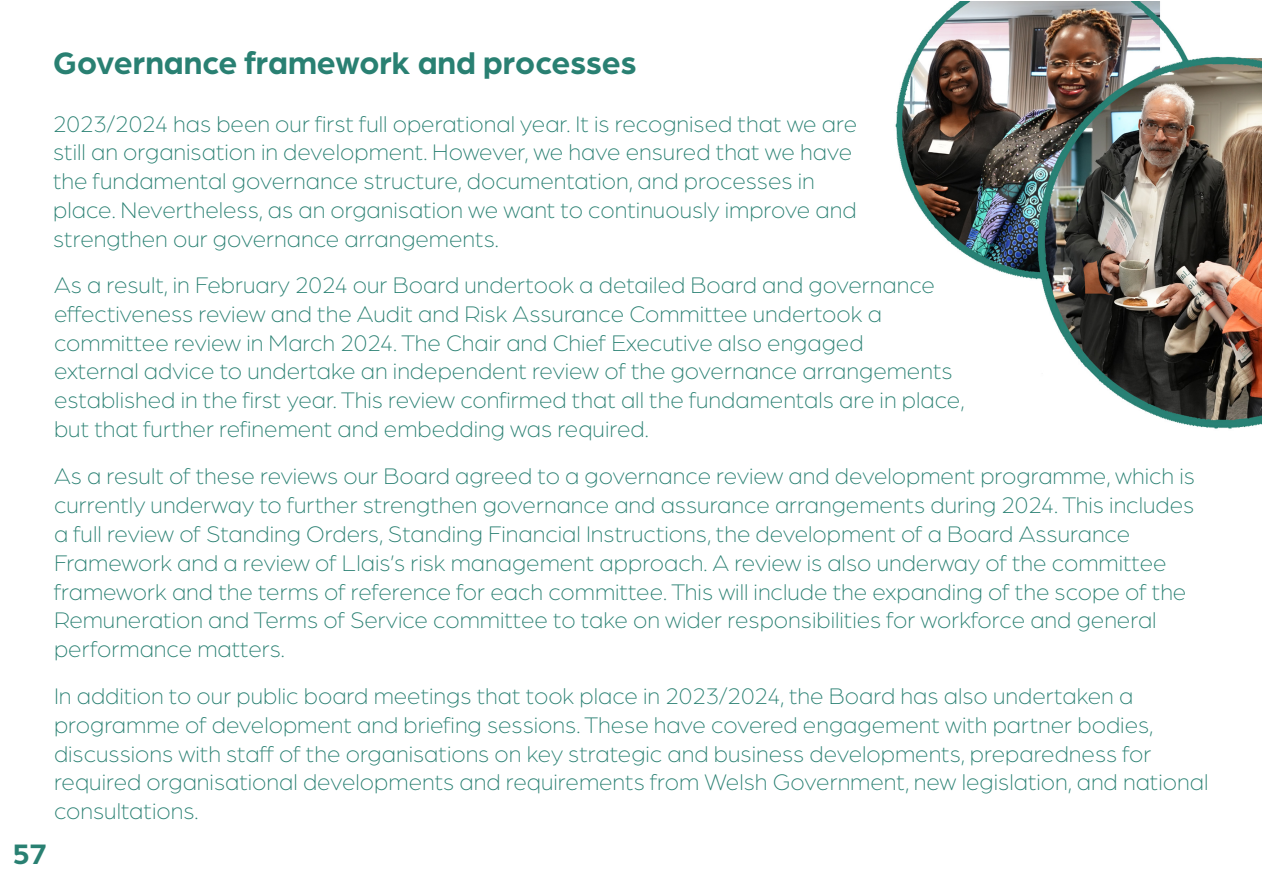
<style>
.page{position:relative;width:1263px;height:893px;background:#fff}
.page>*{position:absolute;margin:0;border:0;box-sizing:border-box;transform-origin:0 0}
.t1{font:700 33px "Arboria";color:#298072}
.t2{font:700 30px "Arboria";color:#298072}
.t3{font:300 24px/28.8px "Arboria";color:#298072}
</style>
<div class="page">
<hr style="left:1262px;top:0;width:1px;height:893px;background:#298072">
<img style="left:895px;top:1px;width:367px;height:428px">
<p class="t1" style="left:53px;top:40px;width:585px">Governance framework and processes</p>
<p class="t3" style="left:53px;top:108px;width:805px">2023/2024 has been our first full operational year. It is recognised that we are still an organisation in development. However, we have ensured that we have the fundamental governance structure, documentation, and processes in place. Nevertheless, as an organisation we want to continuously improve and strengthen our governance arrangements.</p>
<p class="t3" style="left:54px;top:270px;width:912px">As a result, in February 2024 our Board undertook a detailed Board and governance effectiveness review and the Audit and Risk Assurance Committee undertook a committee review in March 2024. The Chair and Chief Executive also engaged<br>external advice to undertake an independent review of the governance arrangements established in the first year. This review confirmed that all the fundamentals are in place, but that further refinement and embedding was required.</p>
<p class="t3" style="left:54px;top:461px;width:1142px">As a result of these reviews our Board agreed to a governance review and development programme, which is currently underway to further strengthen governance and assurance arrangements during 2024. This includes a full review of Standing Orders, Standing Financial Instructions, the development of a Board Assurance Framework and a review of Llais’s risk management approach. A review is also underway of the committee framework and the terms of reference for each committee. This will include the expanding of the scope of the Remuneration and Terms of Service committee to take on wider responsibilities for workforce and general performance matters.</p>
<p class="t3" style="left:54px;top:681px;width:1156px">In addition to our public board meetings that took place in 2023/2024, the Board has also undertaken a programme of development and briefing sessions. These have covered engagement with partner bodies, discussions with staff of the organisations on key strategic and business developments, preparedness for required organisational developments and requirements from Welsh Government, new legislation, and national consultations.</p>
<p class="t2" style="left:12px;top:833px;width:36px">57</p>
</div>
